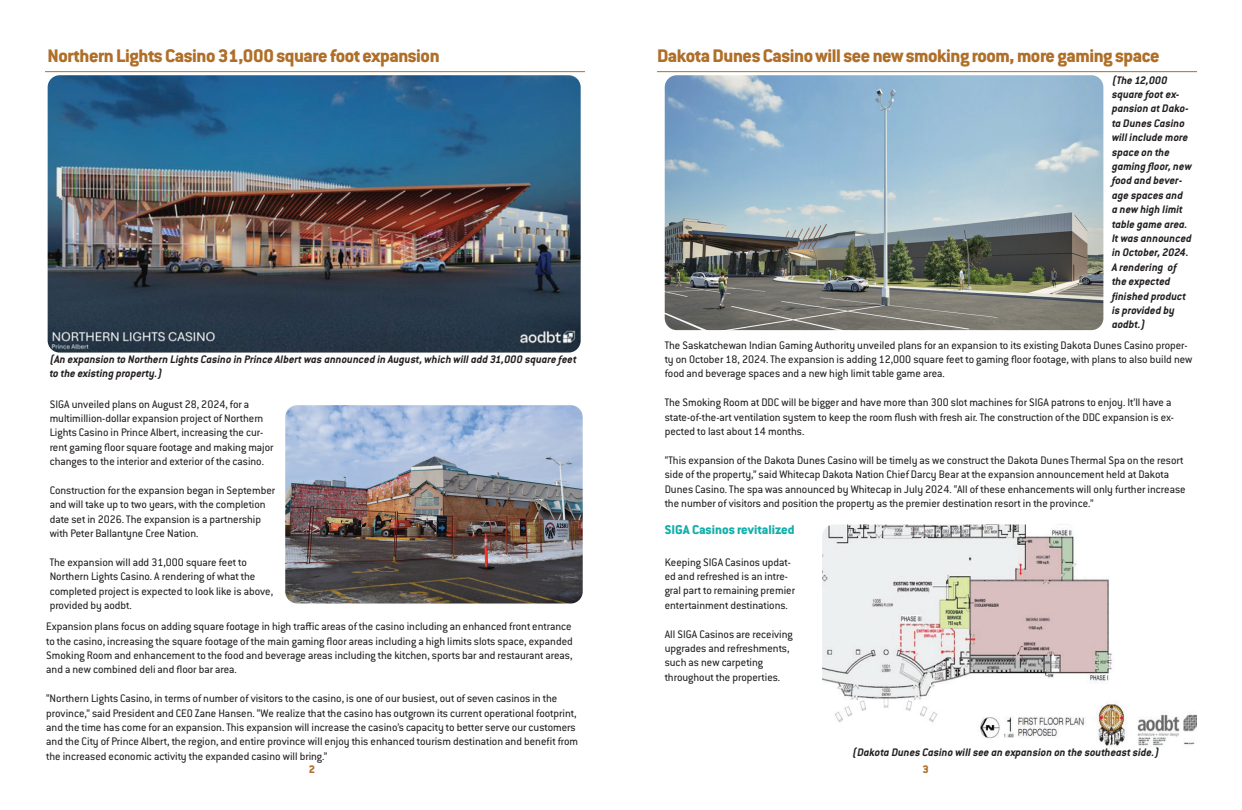
<style>
.page{position:relative;width:1242px;height:810px;background:#fff}
.page>*{position:absolute;margin:0;border:0;box-sizing:border-box;transform-origin:0 0}
.t1{font:800 20px "Conduit ITC Pro";letter-spacing:-.02em;color:#af6f29}
.t2{font:800 14px "Conduit ITC Pro";color:#13afab}
.t3{font:12px/14.4px "Conduit ITC Pro";color:#231f20}
.t4{font:italic 700 12px/14.4px "Conduit ITC Pro";color:#231f20}
.t5{font:800 12px "Conduit ITC Pro";color:#af6f29}
</style>
<div class="page">
<hr style="left:45px;top:71px;width:540px;height:1px;background:#af6f29">
<img style="left:48px;top:75px;width:533px;height:278px">
<img style="left:285px;top:405px;width:298px;height:199px">
<hr style="left:657px;top:71px;width:540px;height:1px;background:#ab6e28">
<img style="left:665px;top:75px;width:438px;height:255px">
<img style="left:822px;top:525px;width:375px;height:221px">
<h1 class="t1" style="left:48px;top:44px;width:393px">Northern Lights Casino 31,000 square foot expansion</h1>
<p class="t4" style="left:50px;top:352px;width:529px">(An expansion to Northern Lights Casino in Prince Albert was announced in August, which will add 31,000 square feet to the existing property.)</p>
<p class="t3" style="left:50px;top:397px;width:225px">SIGA unveiled plans on August 28, 2024, for a multimillion-dollar expansion project of Northern Lights Casino in Prince Albert, increasing the cur&shy;rent gaming floor square footage and making major changes to the interior and exterior of the casino.</p>
<p class="t3" style="left:50px;top:483px;width:227px">Construction for the expansion began in September and will take up to two years, with the completion date set in 2026. The expansion is a partnership with Peter Ballantyne Cree Nation.</p>
<p class="t3" style="left:50px;top:555px;width:225px">The expansion will add 31,000 square feet to Northern Lights Casino. A rendering of what the completed project is expected to look like is above, provided by aodbt.</p>
<p class="t3" style="left:46px;top:619px;width:528px;text-align:justify">Expansion plans focus on adding square footage in high traffic areas of the casino including an enhanced front entrance to the casino, increasing the square footage of the main gaming floor areas including a high limits slots space, expanded Smoking Room and enhancement to the food and beverage areas including the kitchen, sports bar and restaurant areas, and a new combined deli and floor bar area.</p>
<p class="t3" style="left:46px;top:691px;width:533px">“Northern Lights Casino, in terms of number of visitors to the casino, is one of our busiest, out of seven casinos in the province,” said President and CEO Zane Hansen. “We realize that the casino has outgrown its current operational footprint, and the time has come for an expansion. This expansion will increase the casino’s capacity to better serve our customers and the City of Prince Albert, the region, and entire province will enjoy this enhanced tourism destination and benefit from the increased economic activity the expanded casino will bring.”</p>
<h1 class="t1" style="left:657px;top:44px;width:504px">Dakota Dunes Casino will see new smoking room, more gaming space</h1>
<p class="t4" style="left:1112px;top:73px;width:81px">(The 12,000 square foot ex&shy;pansion at Dako&shy;ta Dunes Casino will include more space on the gaming floor, new food and bever&shy;age spaces and<br>a new high limit table game area.<br>It was announced in October, 2024.<br>A rendering of the expected finished product is provided by aodbt.)</p>
<p class="t3" style="left:665px;top:338px;width:529px">The Saskatchewan Indian Gaming Authority unveiled plans for an expansion to its existing Dakota Dunes Casino proper&shy;ty on October 18, 2024. The expansion is adding 12,000 square feet to gaming floor footage, with plans to also build new food and beverage spaces and a new high limit table game area.</p>
<p class="t3" style="left:665px;top:395px;width:511px">The Smoking Room at DDC will be bigger and have more than 300 slot machines for SIGA patrons to enjoy. It’ll have a state-of-the-art ventilation system to keep the room flush with fresh air. The construction of the DDC expansion is ex&shy;pected to last about 14 months.</p>
<p class="t3" style="left:665px;top:453px;width:522px">“This expansion of the Dakota Dunes Casino will be timely as we construct the Dakota Dunes Thermal Spa on the resort side of the property,” said Whitecap Dakota Nation Chief Darcy Bear at the expansion announcement held at Dakota Dunes Casino. The spa was announced by Whitecap in July 2024. “All of these enhancements will only further increase the number of visitors and position the property as the premier destination resort in the province.”</p>
<p class="t2" style="left:665px;top:522px;width:131px">SIGA Casinos revitalized</p>
<p class="t3" style="left:665px;top:555px;width:132px">Keeping SIGA Casinos updat&shy;ed and refreshed is an intre&shy;gral part to remaining premier entertainment destinations.</p>
<p class="t3" style="left:665px;top:627px;width:130px">All SIGA Casinos are receiving upgrades and refreshments, such as new carpeting throughout the properties.</p>
<p class="t4" style="left:853px;top:745px;width:309px">(Dakota Dunes Casino will see an expansion on the southeast side.)</p>
<p class="t5" style="left:309px;top:762px;width:8px">2</p>
<p class="t5" style="left:922px;top:762px;width:8px">3</p>
</div>
